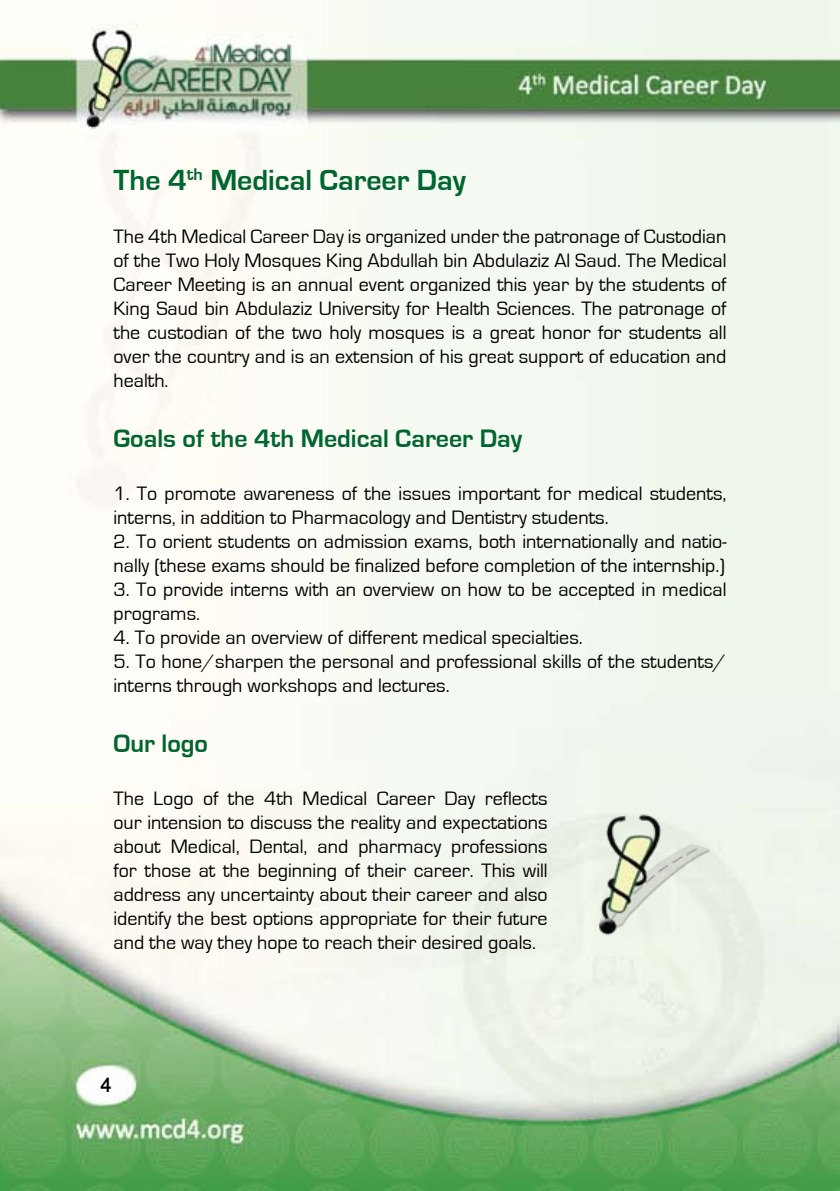
<style>
.page{position:relative;width:840px;height:1191px;background:#fff}
.page>*{position:absolute;margin:0;border:0;box-sizing:border-box;transform-origin:0 0}
.t1{font:700 30px "Eurostile";color:#00652e}
.t2{font:500 28px "Win Soft Pro";color:#000}
.t3{font:700 26px "Eurostile";color:#00652e}
.t4{font:20px/24px "Eurostile";color:#000}
</style>
<div class="page">
<img style="left:0;top:0;width:839px;height:1191px">
<img style="left:558px;top:796px;width:168px;height:151px">
<h1 class="t1" style="left:113px;top:164px;width:353px">The 4<sup>th</sup> Medical Career Day</h1>
<p class="t4" style="left:113px;top:225px;width:614px;text-align:justify">The 4th Medical Career Day is organized under the patronage of Custodian of the Two Holy Mosques King Abdullah bin Abdulaziz Al Saud. The Medical Career Meeting is an annual event organized this year by the students of King Saud bin Abdulaziz University for Health Sciences. The patronage of the custodian of the two holy mosques is a great honor for students all over the country and is an extension of his great support of education and health.</p>
<h3 class="t3" style="left:113px;top:424px;width:410px">Goals of the 4th Medical Career Day</h3>
<p class="t4" style="left:113px;top:482px;width:614px">1. To promote awareness of the issues important for medical students, interns, in addition to Pharmacology and Dentistry students.</p>
<p class="t4" style="left:113px;top:530px;width:614px">2. To orient students on admission exams, both internationally and natio&shy;nally (these exams should be finalized before completion of the internship.)</p>
<p class="t4" style="left:113px;top:578px;width:614px">3. To provide interns with an overview on how to be accepted in medical programs.</p>
<p class="t4" style="left:113px;top:626px;width:470px">4. To provide an overview of different medical specialties.</p>
<p class="t4" style="left:113px;top:650px;width:614px">5. To hone/sharpen the personal and professional skills of the students/ interns through workshops and lectures.</p>
<h3 class="t3" style="left:113px;top:729px;width:96px">Our logo</h3>
<p class="t4" style="left:113px;top:786px;width:435px;text-align:justify">The Logo of the 4th Medical Career Day reflects our intension to discuss the reality and expectations about Medical, Dental, and pharmacy professions for those at the beginning of their career. This will address any uncertainty about their career and also identify the best options appropriate for their future and the way they hope to reach their desired goals.</p>
<h2 class="t2" style="left:100px;top:1065px;width:13px">4</h2>
</div>
